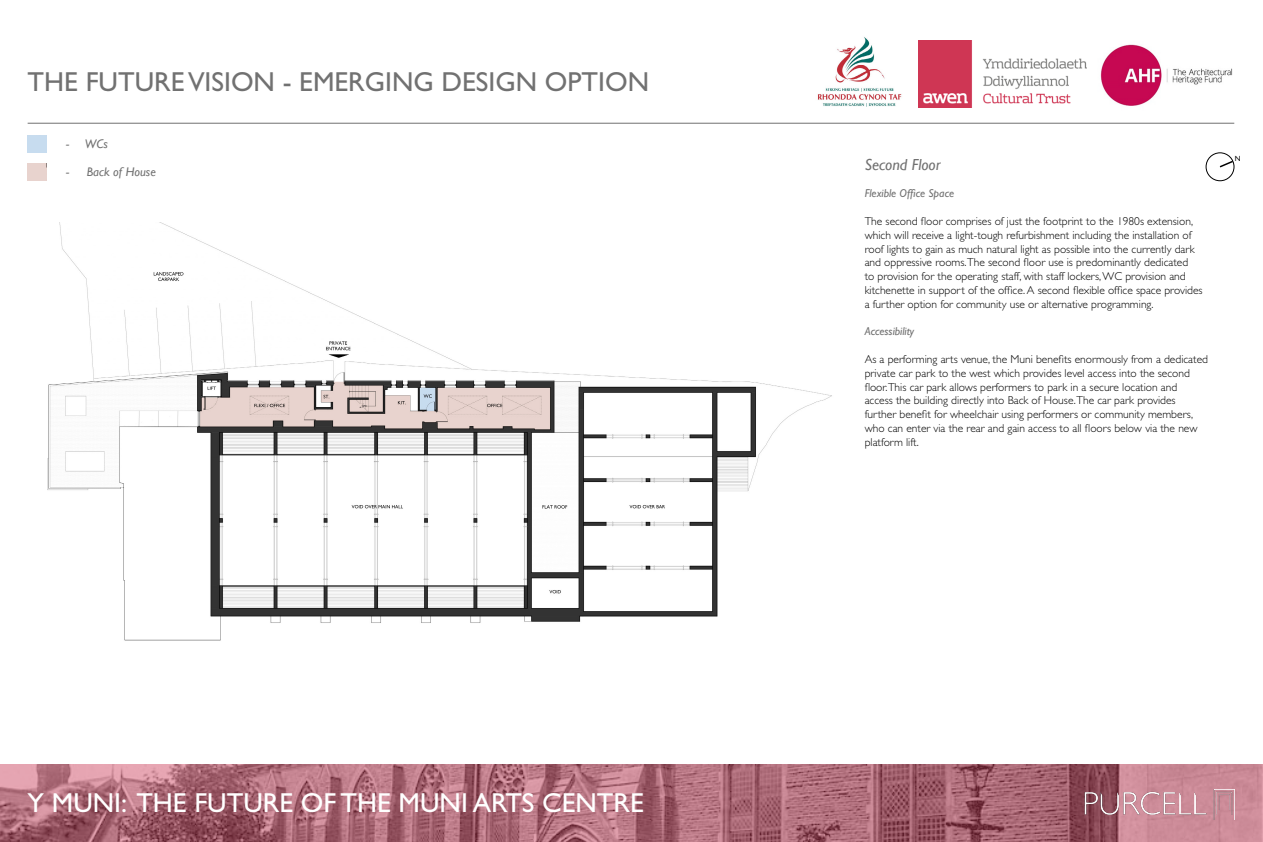
<style>
.page{position:relative;width:1263px;height:842px;background:#fff}
.page>*{position:absolute;margin:0;border:0;box-sizing:border-box;transform-origin:0 0}
.t1{font:27.5px "Gill Sans Std";color:#717171}
.t2{font:27.5px "Gill Sans Std";color:#fff}
.t3{font:italic 16px "Gill Sans";color:#717171}
.t4{font:italic 12.5px "Gill Sans";color:#717171}
.t5{font:300 11.5px/13.8px "Gill Sans Std";color:#000}
.t6{font:italic 11.5px "Gill Sans Std";color:#717171}
.t7{font:7.5px "Gill Sans Std";color:#000}
</style>
<div class="page">
<hr style="left:28px;top:123px;width:1206px;height:1px;background:#717171">
<img style="left:818px;top:37px;width:84px;height:70px">
<img style="left:918px;top:41px;width:168px;height:66px">
<img style="left:1100px;top:44px;width:133px;height:62px">
<svg style="left:0;top:764px;width:1263px;height:78px;background:#ab6a77"></svg>
<img style="left:1081px;top:789px;width:154px;height:31px">
<img style="left:47px;top:223px;width:785px;height:418px">
<div style="left:1205px;top:152px;width:29px;height:29px;border:1px solid #000;border-radius:50%"></div>
<svg style="left:1219px;top:159px;width:15px;height:10px"></svg>
<h1 class="t1" style="left:28px;top:66px;width:623px">THE FUTURE VISION - EMERGING DESIGN OPTION</h1>
<p class="t4" style="left:66px;top:136px;width:43px">- WCs</p>
<p class="t4" style="left:66px;top:165px;width:91px">- Back of House</p>
<h1 class="t2" style="left:28px;top:787px;width:618px">Y MUNI: THE FUTURE OF THE MUNI ARTS CENTRE</h1>
<h2 class="t3" style="left:865px;top:155px;width:78px">Second Floor</h2>
<p class="t6" style="left:865px;top:187px;width:91px">Flexible Office Space</p>
<p class="t5" style="left:865px;top:214px;width:339px">The second floor comprises of just the footprint to the 1980s extension, which will receive a light-tough refurbishment including the installation of roof lights to gain as much natural light as possible into the currently dark and oppressive rooms.The second floor use is predominantly dedicated<br>to provision for the operating staff, with staff lockers, WC provision and kitchenette in support of the office. A second flexible office space provides a further option for community use or alternative programming.</p>
<p class="t6" style="left:865px;top:325px;width:51px">Accessibility</p>
<p class="t5" style="left:865px;top:352px;width:345px">As a performing arts venue, the Muni benefits enormously from a dedicated private car park to the west which provides level access into the second floor.This car park allows performers to park in a secure location and access the building directly into Back of House.The car park provides further benefit for wheelchair using performers or community members, who can enter via the rear and gain access to all floors below via the new platform lift.</p>
<p class="t7" style="left:1235px;top:154px;width:7px">N</p>
</div>
